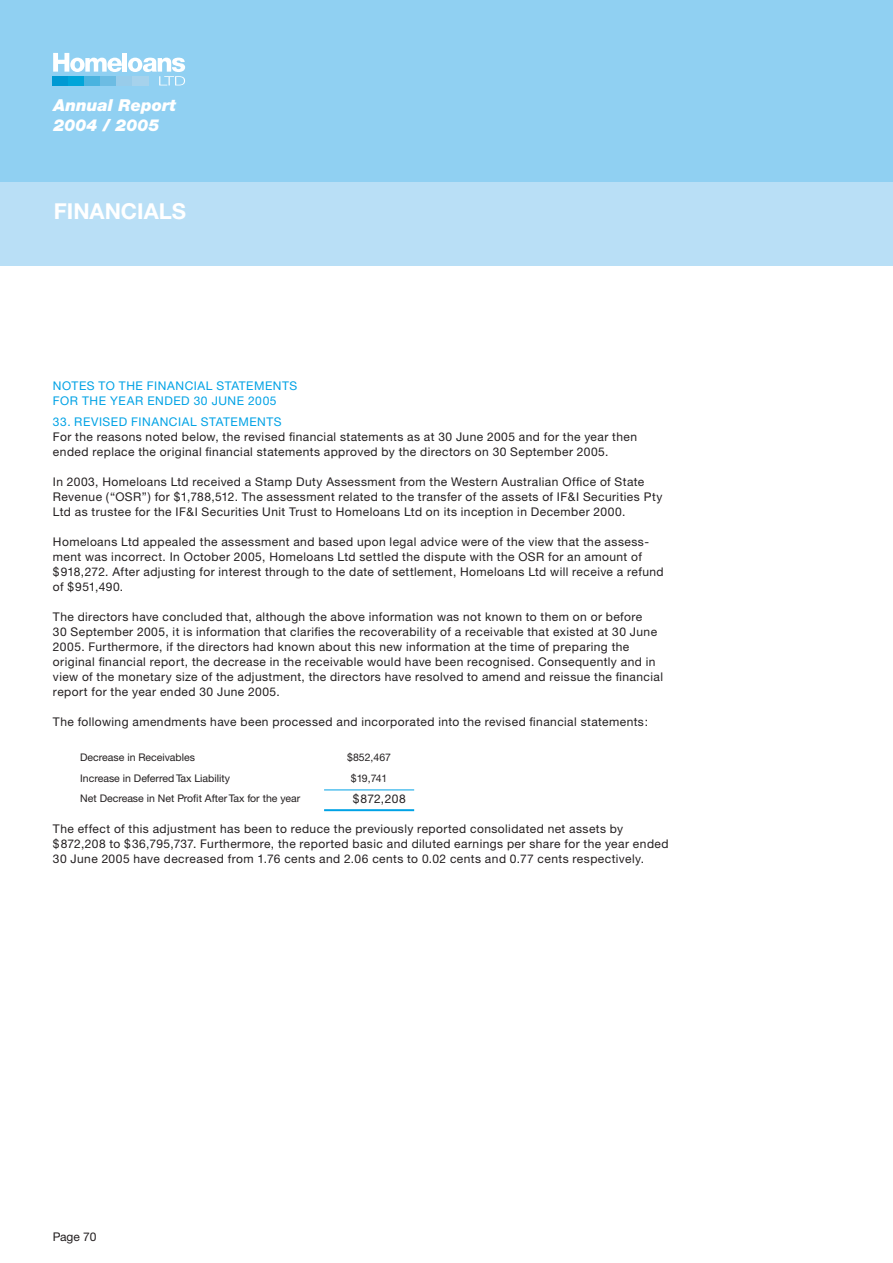
<style>
.page{position:relative;width:893px;height:1263px;background:#fff}
.page>*{position:absolute;margin:0;border:0;box-sizing:border-box;transform-origin:0 0}
.t1{font:700 21.9px "Helvetica Neue CE";color:#fff}
.t2{font:italic 900 16.5px/19.8px "Helvetica Neue CE";color:#fff}
.t3{font:12px/15px "Helvetica Neue CE";letter-spacing:.035em;color:#231f20}
.t4{font:12px/15px "Helvetica Neue CE";letter-spacing:.045em;color:#00a2e5}
.t5{font:10.5px "Helvetica Neue CE";color:#231f20}
</style>
<div class="page">
<div style="left:0;top:181px;width:892px;height:85px;background:#b9dff6"></div>
<div style="left:0;top:0;width:892px;height:181px;background:#90d0f2"></div>
<svg style="left:53px;top:53px;width:69px;height:19px"></svg>
<hr style="left:123px;top:53px;width:4px;height:19px;background:#fff">
<svg style="left:128px;top:58px;width:57px;height:27px"></svg>
<div style="left:53px;top:76px;width:16px;height:9px;background:#0099d3"></div>
<div style="left:69px;top:76px;width:16px;height:9px;background:#00a5d9"></div>
<div style="left:85px;top:76px;width:16px;height:9px;background:#4ab3df"></div>
<div style="left:101px;top:76px;width:16px;height:9px;background:#6cbce3"></div>
<div style="left:117px;top:76px;width:16px;height:9px;background:#98ccea"></div>
<div style="left:133px;top:76px;width:16px;height:9px;background:#a6d2ec"></div>
<hr style="left:324px;top:790px;width:90px;height:1px;background:#00a2e5">
<hr style="left:324px;top:809px;width:90px;height:1px;background:#00a2e5">
<hr style="left:324px;top:810px;width:90px;height:1px;background:#00a2e5">
<h2 class="t2" style="left:53px;top:97px;width:124px">Annual Report<br>2004 / 2005</h2>
<h1 class="t1" style="left:54px;top:203px;width:134px">FINANCIALS</h1>
<p class="t4" style="left:53px;top:380px;width:246px">NOTES TO THE FINANCIAL STATEMENTS<br>FOR THE YEAR ENDED 30 JUNE 2005</p>
<p class="t4" style="left:53px;top:416px;width:230px">33. REVISED FINANCIAL STATEMENTS</p>
<p class="t3" style="left:53px;top:431px;width:585px">For the reasons noted below, the revised financial statements as at 30 June 2005 and for the year then ended replace the original financial statements approved by the directors on 30 September 2005.</p>
<p class="t3" style="left:53px;top:476px;width:611px">In 2003, Homeloans Ltd received a Stamp Duty Assessment from the Western Australian Office of State<br>Revenue (“OSR”) for $1,788,512. The assessment related to the transfer of the assets of IF&amp;I Securities Pty<br>Ltd as trustee for the IF&amp;I Securities Unit Trust to Homeloans Ltd on its inception in December 2000.</p>
<p class="t3" style="left:53px;top:536px;width:612px">Homeloans Ltd appealed the assessment and based upon legal advice were of the view that the assess&shy;ment was incorrect. In October 2005, Homeloans Ltd settled the dispute with the OSR for an amount of $918,272. After adjusting for interest through to the date of settlement, Homeloans Ltd will receive a refund of $951,490.</p>
<p class="t3" style="left:53px;top:611px;width:611px">The directors have concluded that, although the above information was not known to them on or before<br>30 September 2005, it is information that clarifies the recoverability of a receivable that existed at 30 June 2005. Furthermore, if the directors had known about this new information at the time of preparing the original financial report, the decrease in the receivable would have been recognised. Consequently and in view of the monetary size of the adjustment, the directors have resolved to amend and reissue the financial report for the year ended 30 June 2005.</p>
<p class="t3" style="left:53px;top:716px;width:596px">The following amendments have been processed and incorporated into the revised financial statements:</p>
<p class="t5" style="left:80px;top:754px;width:116px">Decrease in Receivables</p>
<p class="t5" style="left:347px;top:754px;width:45px">$852,467</p>
<p class="t5" style="left:80px;top:774px;width:151px">Increase in Deferred Tax Liability</p>
<p class="t5" style="left:351px;top:774px;width:38px">$19,741</p>
<p class="t5" style="left:80px;top:794px;width:221px">Net Decrease in Net Profit After Tax for the year</p>
<p class="t3" style="left:353px;top:793px;width:54px">$872,208</p>
<p class="t3" style="left:53px;top:823px;width:617px">The effect of this adjustment has been to reduce the previously reported consolidated net assets by $872,208 to $36,795,737. Furthermore, the reported basic and diluted earnings per share for the year ended<br>30 June 2005 have decreased from 1.76 cents and 2.06 cents to 0.02 cents and 0.77 cents respectively.</p>
<p class="t3" style="left:53px;top:1231px;width:45px">Page 70</p>
</div>
